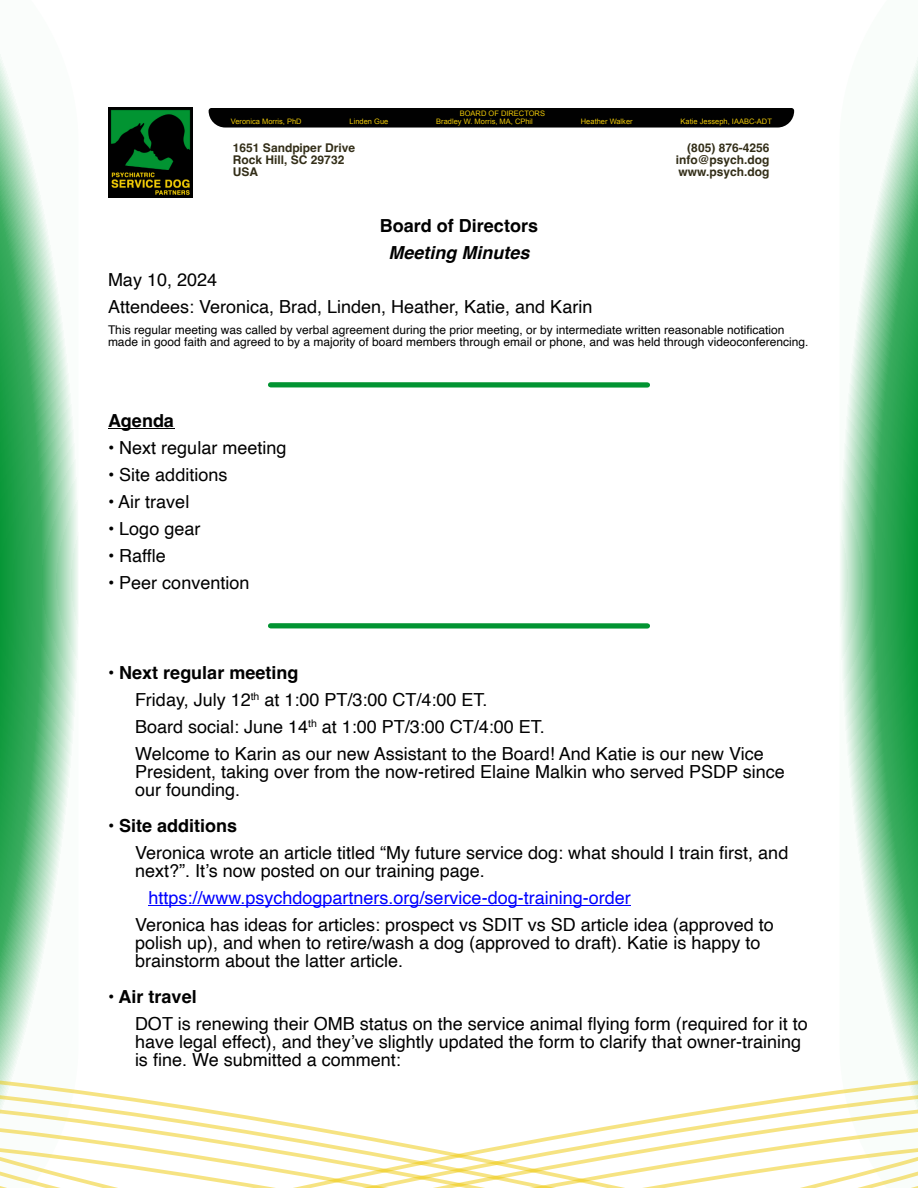
<style>
.page{position:relative;width:918px;height:1188px;background:#fff}
.page>*{position:absolute;margin:0;border:0;box-sizing:border-box;transform-origin:0 0}
.t1{font:18px "Helvetica";color:#010101}
.t2{font:700 18px "Helvetica";color:#010101}
.t3{font:18px "Helvetica";color:#00f}
.t4{font:italic 700 18px "Helvetica";color:#010101}
.t5{font:12px "Helvetica";color:#010101}
.t6{font:700 12px "Helvetica";color:#332e18}
.t7{font:10.5px "Helvetica";color:#010101}
.t8{font:7.5px "Arial";color:#eec806}
</style>
<div class="page">
<svg style="left:0;top:54px;width:78px;height:996px"></svg>
<svg style="left:840px;top:57px;width:78px;height:993px"></svg>
<div style="left:209px;top:108px;width:585px;height:20px;background:#010101"></div>
<svg style="left:0;top:1050px;width:918px;height:138px"></svg>
<img style="left:108px;top:108px;width:84px;height:90px">
<hr style="left:108px;top:428px;width:66px;height:1px;background:#010101">
<hr style="left:148px;top:905px;width:483px;height:1px;background:#00f">
<div style="left:271px;top:382px;width:376px;height:6px;background:#029432"></div>
<div style="left:271px;top:623px;width:376px;height:6px;background:#029432"></div>
<p class="t8" style="left:460px;top:111px;width:87px">BOARD OF DIRECTORS</p>
<p class="t8" style="left:231px;top:119px;width:72px">Veronica Morris, PhD</p>
<p class="t8" style="left:350px;top:119px;width:40px">Linden Gue</p>
<p class="t8" style="left:436px;top:119px;width:98px">Bradley W. Morris, MA, CPhil</p>
<p class="t8" style="left:581px;top:119px;width:53px">Heather Walker</p>
<p class="t8" style="left:681px;top:119px;width:93px">Katie Jesseph, IAABC-ADT</p>
<p class="t6" style="left:233px;top:143px;width:124px">1651 Sandpiper Drive</p>
<p class="t6" style="left:233px;top:155px;width:113px">Rock Hill, SC 29732</p>
<p class="t6" style="left:233px;top:167px;width:27px">USA</p>
<p class="t6" style="left:687px;top:143px;width:84px">(805) 876-4256</p>
<p class="t6" style="left:676px;top:155px;width:95px">info@psych.dog</p>
<p class="t6" style="left:678px;top:167px;width:92px">www.psych.dog</p>
<p class="t2" style="left:380px;top:219px;width:160px">Board of Directors</p>
<p class="t4" style="left:388px;top:246px;width:143px">Meeting Minutes</p>
<p class="t1" style="left:108px;top:273px;width:111px">May 10, 2024</p>
<p class="t1" style="left:108px;top:300px;width:486px">Attendees: Veronica, Brad, Linden, Heather, Katie, and Karin</p>
<p class="t5" style="left:108px;top:325px;width:678px">This regular meeting was called by verbal agreement during the prior meeting, or by intermediate written reasonable notification</p>
<p class="t5" style="left:108px;top:337px;width:702px">made in good faith and agreed to by a majority of board members through email or phone, and was held through videoconferencing.</p>
<p class="t2" style="left:108px;top:414px;width:68px">Agenda</p>
<p class="t1" style="left:108px;top:441px;width:180px">• Next regular meeting</p>
<p class="t1" style="left:108px;top:468px;width:121px">• Site additions</p>
<p class="t1" style="left:108px;top:495px;width:83px">• Air travel</p>
<p class="t1" style="left:108px;top:522px;width:94px">• Logo gear</p>
<p class="t1" style="left:108px;top:549px;width:60px">• Raffle</p>
<p class="t1" style="left:108px;top:576px;width:143px">• Peer convention</p>
<p class="t2" style="left:108px;top:666px;width:192px">• Next regular meeting</p>
<p class="t1" style="left:135px;top:693px;width:117px">Friday, July 12</p>
<p class="t7" style="left:251px;top:692px;width:10px">th</p>
<p class="t1" style="left:264px;top:693px;width:225px">at 1:00 PT/3:00 CT/4:00 ET.</p>
<p class="t1" style="left:135px;top:720px;width:175px">Board social: June 14</p>
<p class="t7" style="left:308px;top:719px;width:10px">th</p>
<p class="t1" style="left:322px;top:720px;width:225px">at 1:00 PT/3:00 CT/4:00 ET.</p>
<p class="t1" style="left:135px;top:747px;width:630px">Welcome to Karin as our new Assistant to the Board! And Katie is our new Vice</p>
<p class="t1" style="left:135px;top:765px;width:652px">President, taking over from the now-retired Elaine Malkin who served PSDP since</p>
<p class="t1" style="left:135px;top:783px;width:107px">our founding.</p>
<p class="t2" style="left:108px;top:819px;width:131px">• Site additions</p>
<p class="t1" style="left:135px;top:846px;width:655px">Veronica wrote an article titled “My future service dog: what should I train first, and</p>
<p class="t1" style="left:135px;top:864px;width:351px">next?”. It’s now posted on our training page.</p>
<p class="t3" style="left:148px;top:891px;width:484px">https://www.psychdogpartners.org/service-dog-training-order</p>
<p class="t1" style="left:135px;top:918px;width:641px">Veronica has ideas for articles: prospect vs SDIT vs SD article idea (approved to</p>
<p class="t1" style="left:135px;top:936px;width:627px">polish up), and when to retire/wash a dog (approved to draft). Katie is happy to</p>
<p class="t1" style="left:135px;top:954px;width:270px">brainstorm about the latter article.</p>
<p class="t2" style="left:108px;top:990px;width:90px">• Air travel</p>
<p class="t1" style="left:135px;top:1017px;width:674px">DOT is renewing their OMB status on the service animal flying form (required for it to</p>
<p class="t1" style="left:135px;top:1035px;width:668px">have legal effect), and they’ve slightly updated the form to clarify that owner-training</p>
<p class="t1" style="left:135px;top:1053px;width:267px">is fine. We submitted a comment:</p>
</div>
